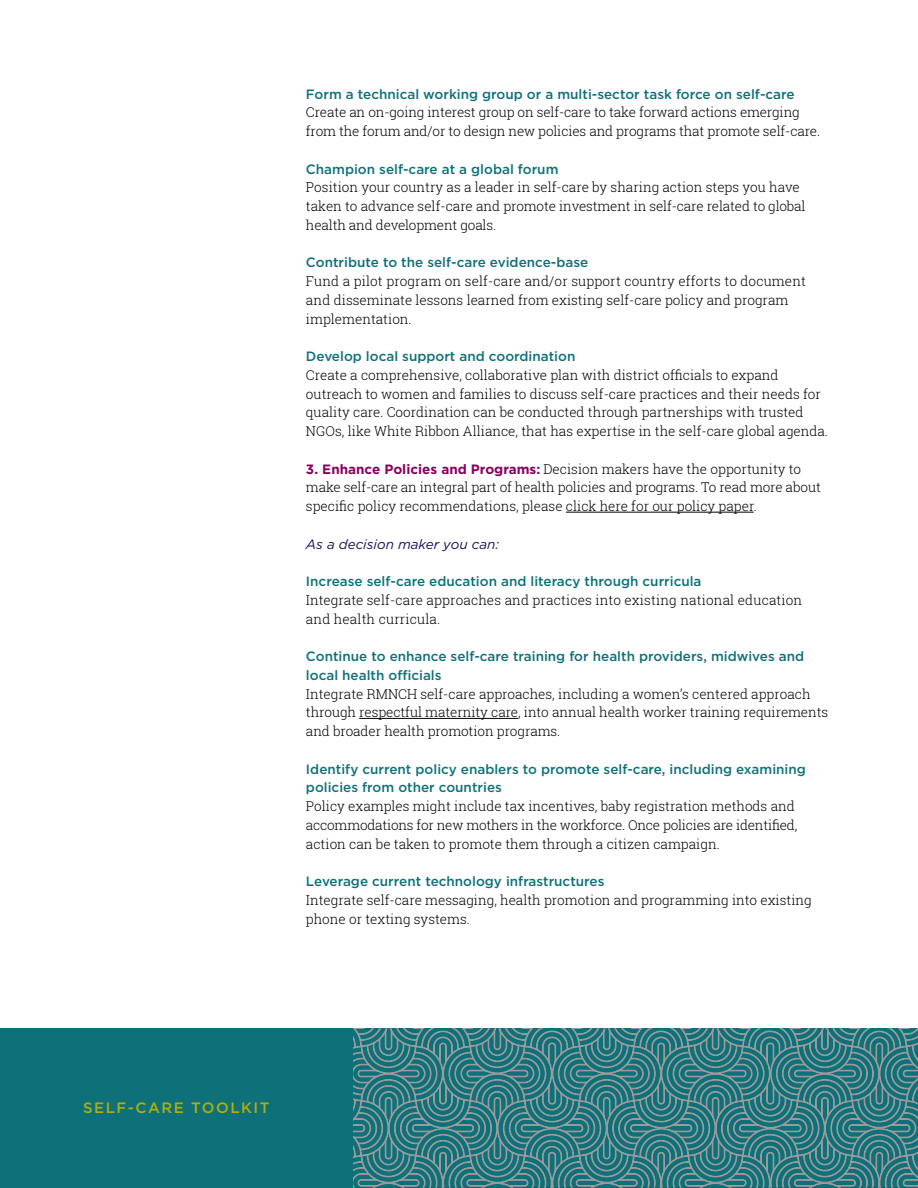
<style>
.page{position:relative;width:918px;height:1188px;background:#fff}
.page>*{position:absolute;margin:0;border:0;box-sizing:border-box;transform-origin:0 0}
.t1{font:500 15px "Gotham";letter-spacing:.1em;color:#afae0f}
.t2{font:300 13.5px/18.8px "Roboto Slab";color:#000}
.t3{font:500 13.5px/18.8px "Gotham";color:#0e7179}
.t4{font:italic 13.5px "Gotham";color:#170d5c}
.s1{font-family:"Gotham";font-weight:700;color:#89005f}
</style>
<div class="page">
<hr style="left:566px;top:512px;width:188px;height:1px;background:#000">
<hr style="left:359px;top:718px;width:159px;height:1px;background:#000">
<svg style="left:353px;top:1028px;width:565px;height:160px"></svg>
<div style="left:0;top:1028px;width:353px;height:160px;background:#0e7179"></div>
<p class="t3" style="left:306px;top:85px;width:490px">Form a technical working group or a multi-sector task force on self-care</p>
<p class="t2" style="left:306px;top:103px;width:516px">Create an on-going interest group on self-care to take forward actions emerging from the forum and/or to design new policies and programs that promote self-care.</p>
<p class="t3" style="left:306px;top:160px;width:254px">Champion self-care at a global forum</p>
<p class="t2" style="left:306px;top:178px;width:501px">Position your country as a leader in self-care by sharing action steps you have taken to advance self-care and promote investment in self-care related to global health and development goals.</p>
<p class="t3" style="left:306px;top:254px;width:284px">Contribute to the self-care evidence-base</p>
<p class="t2" style="left:306px;top:272px;width:502px">Fund a pilot program on self-care and/or support country efforts to document and disseminate lessons learned from existing self-care policy and program implementation.</p>
<p class="t3" style="left:306px;top:348px;width:271px">Develop local support and coordination</p>
<p class="t2" style="left:306px;top:365px;width:524px">Create a comprehensive, collaborative plan with district officials to expand outreach to women and families to discuss self-care practices and their needs for quality care. Coordination can be conducted through partnerships with trusted NGOs, like White Ribbon Alliance, that has expertise in the self-care global agenda.</p>
<p class="t2" style="left:306px;top:459px;width:517px"><span class="s1">3. Enhance Policies and Programs:</span> Decision makers have the opportunity to make self-care an integral part of health policies and programs. To read more about specific policy recommendations, please click here for our policy paper.</p>
<p class="t4" style="left:306px;top:538px;width:194px">As a decision maker you can:</p>
<p class="t3" style="left:306px;top:573px;width:397px">Increase self-care education and literacy through curricula</p>
<p class="t2" style="left:306px;top:590px;width:498px">Integrate self-care approaches and practices into existing national education and health curricula.</p>
<p class="t3" style="left:306px;top:648px;width:500px">Continue to enhance self-care training for health providers, midwives and local health officials</p>
<p class="t2" style="left:306px;top:684px;width:524px">Integrate RMNCH self-care approaches, including a women’s centered approach through respectful maternity care, into annual health worker training requirements and broader health promotion programs.</p>
<p class="t3" style="left:306px;top:760px;width:501px">Identify current policy enablers to promote self-care, including examining policies from other countries</p>
<p class="t2" style="left:306px;top:797px;width:493px">Policy examples might include tax incentives, baby registration methods and accommodations for new mothers in the workforce. Once policies are identified, action can be taken to promote them through a citizen campaign.</p>
<p class="t3" style="left:306px;top:873px;width:300px">Leverage current technology infrastructures</p>
<p class="t2" style="left:306px;top:890px;width:507px">Integrate self-care messaging, health promotion and programming into existing phone or texting systems.</p>
<p class="t1" style="left:83px;top:1101px;width:188px">SELF-CARE TOOLKIT</p>
</div>
